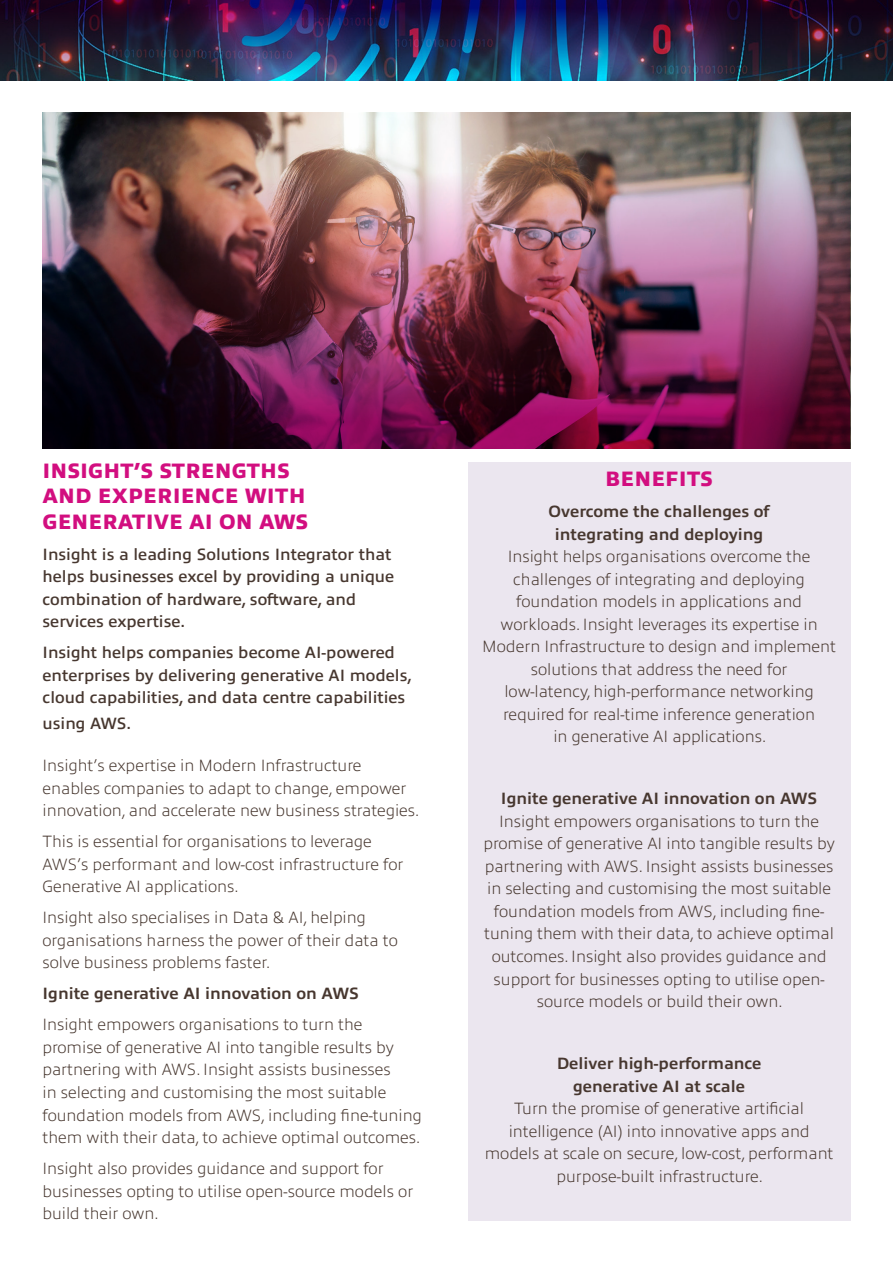
<style>
.page{position:relative;width:893px;height:1263px;background:#fff}
.page>*{position:absolute;margin:0;border:0;box-sizing:border-box;transform-origin:0 0}
.t1{font:800 21px/25.5px "Allumi Pro";color:#d20e7f}
.t2{font:200 16.5px/22.5px "Allumi Pro";color:#47372f}
.t3{font:600 16.5px/22.5px "Allumi Pro";color:#47372f}
.t4{font:700 16.5px/22.5px "Allumi Pro";color:#47372f;text-align:center}
</style>
<div class="page">
<img style="left:0;top:0;width:893px;height:80px">
<img style="left:43px;top:113px;width:807px;height:335px">
<div style="left:468px;top:462px;width:382px;height:758px;background:#ebe6ef"></div>
<p class="t1" style="left:43px;top:456px;width:267px">INSIGHT’S STRENGTHS<br>AND EXPERIENCE WITH<br>GENERATIVE AI ON AWS</p>
<p class="t3" style="left:43px;top:541px;width:353px">Insight is a leading Solutions Integrator that helps businesses excel by providing a unique combination of hardware, software, and services expertise.</p>
<p class="t3" style="left:43px;top:640px;width:371px">Insight helps companies become AI-powered enterprises by delivering generative AI models, cloud capabilities, and data centre capabilities</p>
<p class="t3" style="left:43px;top:711px;width:90px">using AWS.</p>
<p class="t2" style="left:43px;top:753px;width:378px">Insight’s expertise in Modern Infrastructure enables companies to adapt to change, empower innovation, and accelerate new business strategies.</p>
<p class="t2" style="left:43px;top:829px;width:362px">This is essential for organisations to leverage<br>AWS’s performant and low-cost infrastructure for<br>Generative AI applications.</p>
<p class="t2" style="left:43px;top:905px;width:357px">Insight also specialises in Data &amp; AI, helping organisations harness the power of their data to solve business problems faster.</p>
<p class="t4" style="left:43px;top:981px;width:318px">Ignite generative AI innovation on AWS</p>
<p class="t2" style="left:43px;top:1012px;width:381px">Insight empowers organisations to turn the promise of generative AI into tangible results by partnering with AWS. Insight assists businesses<br>in selecting and customising the most suitable foundation models from AWS, including fine-tuning them with their data, to achieve optimal outcomes.</p>
<p class="t2" style="left:43px;top:1156px;width:372px">Insight also provides guidance and support for businesses opting to utilise open-source models or build their own.</p>
<p class="t1" style="left:605px;top:465px;width:109px">BENEFITS</p>
<p class="t4" style="left:549px;top:499px;width:222px">Overcome the challenges of integrating and deploying</p>
<p class="t2" style="left:482px;top:544px;width:355px;text-align:center">Insight helps organisations overcome the challenges of integrating and deploying foundation models in applications and workloads. Insight leverages its expertise in Modern Infrastructure to design and implement solutions that address the need for<br>low-latency, high-performance networking required for real-time inference generation<br>in generative AI applications.</p>
<p class="t4" style="left:501px;top:786px;width:318px">Ignite generative AI innovation on AWS</p>
<p class="t2" style="left:483px;top:809px;width:353px;text-align:center">Insight empowers organisations to turn the promise of generative AI into tangible results by partnering with AWS. Insight assists businesses in selecting and customising the most suitable foundation models from AWS, including fine&shy;tuning them with their data, to achieve optimal outcomes. Insight also provides guidance and support for businesses opting to utilise open&shy;source models or build their own.</p>
<p class="t4" style="left:557px;top:1051px;width:206px">Deliver high-performance generative AI at scale</p>
<p class="t2" style="left:485px;top:1096px;width:350px;text-align:center">Turn the promise of generative artificial intelligence (AI) into innovative apps and models at scale on secure, low-cost, performant purpose-built infrastructure.</p>
</div>
